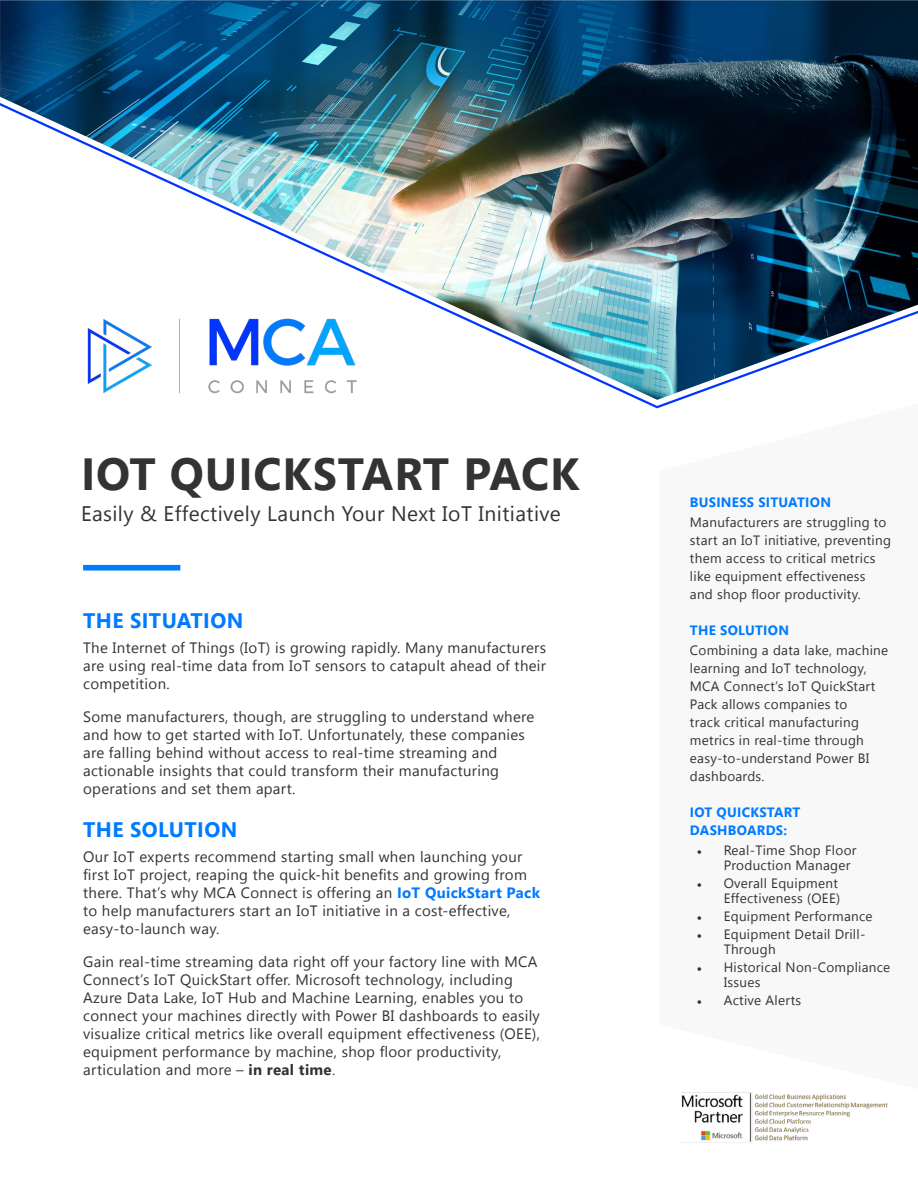
<style>
.page{position:relative;width:918px;height:1188px;background:#fff}
.page>*{position:absolute;margin:0;border:0;box-sizing:border-box;transform-origin:0 0}
.t1{font:700 45px "Segoe UI";letter-spacing:.02em;color:#333}
.t2{font:21px "Segoe UI";letter-spacing:.02em;color:#333}
.t3{font:700 21px "Segoe UI";letter-spacing:.02em;color:#007aff}
.t4{font:15px/18px "Segoe UI";letter-spacing:.02em;color:#333}
.t5{font:13.5px/18px "Segoe UI";letter-spacing:.02em;color:#333}
.t6{font:700 13.5px/18px "Segoe UI";letter-spacing:.02em;color:#007aff}
.s1{font-weight:700;color:#007aff}
.s2{font-weight:700}
.s3{font-family:"Minion Pro"}
</style>
<div class="page">
<img style="left:0;top:0;width:918px;height:400px">
<img style="left:81px;top:314px;width:276px;height:82px">
<img style="left:681px;top:1092px;width:207px;height:51px">
<div style="left:83px;top:565px;width:97px;height:6px;background:#007aff"></div>
<h1 class="t1" style="left:81px;top:442px;width:500px">IOT QUICKSTART PACK</h1>
<h2 class="t2" style="left:81px;top:499px;width:481px">Easily &amp; Effectively Launch Your Next IoT Initiative</h2>
<h2 class="t3" style="left:83px;top:606px;width:162px">THE SITUATION</h2>
<p class="t4" style="left:83px;top:638px;width:465px;text-align:justify">The Internet of Things (IoT) is growing rapidly. Many manufacturers are using real-time data from IoT sensors to catapult ahead of their competition.</p>
<p class="t4" style="left:83px;top:707px;width:453px">Some manufacturers, though, are struggling to understand where and how to get started with IoT. Unfortunately, these companies are falling behind without access to real-time streaming and actionable insights that could transform their manufacturing operations and set them apart.</p>
<h2 class="t3" style="left:83px;top:815px;width:156px">THE SOLUTION</h2>
<p class="t4" style="left:83px;top:847px;width:458px">Our IoT experts recommend starting small when launching your first IoT project, reaping the quick-hit benefits and growing from there. That’s why MCA Connect is offering an <span class="s1">IoT QuickStart Pack </span>to help manufacturers start an IoT initiative in a cost-effective, easy-to-launch way.</p>
<p class="t4" style="left:83px;top:952px;width:458px">Gain real-time streaming data right off your factory line with MCA Connect’s IoT QuickStart offer. Microsoft technology, including Azure Data Lake, IoT Hub and Machine Learning, enables you to connect your machines directly with Power BI dashboards to easily visualize critical metrics like overall equipment effectiveness (OEE), equipment performance by machine, shop floor productivity, articulation and more – <span class="s2">in real time</span>.</p>
<p class="t6" style="left:690px;top:492px;width:143px">BUSINESS SITUATION</p>
<p class="t5" style="left:690px;top:512px;width:203px">Manufacturers are struggling to start an IoT initiative, preventing them access to critical metrics like equipment effectiveness and shop floor productivity.</p>
<p class="t6" style="left:690px;top:621px;width:101px">THE SOLUTION</p>
<p class="t5" style="left:690px;top:641px;width:200px">Combining a data lake, machine learning and IoT technology,<br>MCA Connect’s IoT QuickStart<br>Pack allows companies to<br>track critical manufacturing metrics in real-time through easy-to-understand Power BI dashboards.</p>
<p class="t6" style="left:690px;top:803px;width:112px">IOT QUICKSTART<br>DASHBOARDS:</p>
<p class="t5" style="left:724px;top:842px;width:134px;line-height:15px;text-indent:-27px"><span class="s3">•</span> Real-Time Shop Floor<br>Production Manager</p>
<p class="t5" style="left:697px;top:875px;width:145px;line-height:15px;text-align:right"><span class="s3">•</span> Overall Equipment<br>Effectiveness (OEE)</p>
<p class="t5" style="left:697px;top:907px;width:177px"><span class="s3">•</span> Equipment Performance</p>
<p class="t5" style="left:724px;top:926px;width:143px;line-height:15px;text-indent:-27px"><span class="s3">•</span> Equipment Detail Drill-<br>Through</p>
<p class="t5" style="left:724px;top:959px;width:168px;line-height:15px;text-indent:-27px"><span class="s3">•</span> Historical Non-Compliance<br>Issues</p>
<p class="t5" style="left:697px;top:991px;width:106px"><span class="s3">•</span> Active Alerts</p>
</div>
